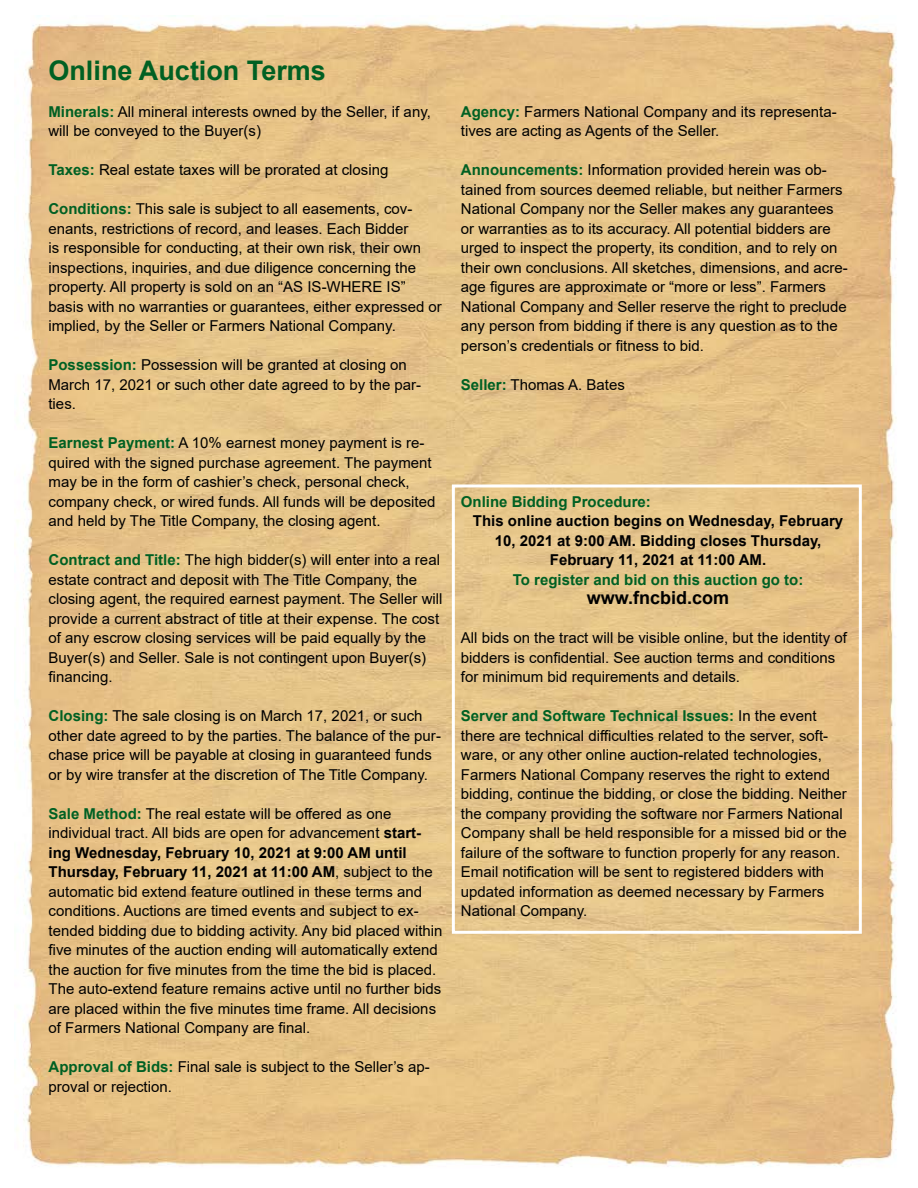
<style>
.page{position:relative;width:918px;height:1188px;background:#fff}
.page>*{position:absolute;margin:0;border:0;box-sizing:border-box;transform-origin:0 0}
.t1{font:700 27px "Arial";color:#006023}
.t2{font:700 18px "Arial";color:#000}
.t3{font:15px/19.5px "Arial";color:#000}
.t4{font:700 15px/19.5px "Arial";color:#000;text-align:center}
.t5{font:700 15px "Arial";color:#006023}
.s1{font-weight:700;color:#006023}
.s2{font-weight:700}
</style>
<div class="page">
<img style="left:14px;top:15px;width:882px;height:1152px">
<div style="left:453px;top:486px;width:407px;height:446px;background:#e6c489"></div>
<div style="left:452px;top:484px;width:410px;height:450px;border:3px solid #fff"></div>
<h1 class="t1" style="left:48px;top:51px;width:279px">Online Auction Terms</h1>
<p class="t3" style="left:48px;top:102px;width:384px"><span class="s1">Minerals:</span> All mineral interests owned by the Seller, if any, will be conveyed to the Buyer(s)</p>
<p class="t3" style="left:48px;top:160px;width:341px"><span class="s1">Taxes:</span> Real estate taxes will be prorated at closing</p>
<p class="t3" style="left:48px;top:199px;width:395px"><span class="s1">Conditions:</span> This sale is subject to all easements, cov&shy;enants, restrictions of record, and leases. Each Bidder<br>is responsible for conducting, at their own risk, their own inspections, inquiries, and due diligence concerning the property. All property is sold on an “AS IS-WHERE IS” basis with no warranties or guarantees, either expressed or implied, by the Seller or Farmers National Company.</p>
<p class="t3" style="left:48px;top:355px;width:374px"><span class="s1">Possession:</span> Possession will be granted at closing on<br>March 17, 2021 or such other date agreed to by the par&shy;ties.</p>
<p class="t3" style="left:48px;top:433px;width:388px"><span class="s1">Earnest Payment:</span> A 10% earnest money payment is re&shy;quired with the signed purchase agreement. The payment may be in the form of cashier’s check, personal check, company check, or wired funds. All funds will be deposited and held by The Title Company, the closing agent.</p>
<p class="t3" style="left:49px;top:550px;width:396px"><span class="s1">Contract and Title:</span> The high bidder(s) will enter into a real estate contract and deposit with The Title Company, the closing agent, the required earnest payment. The Seller will provide a current abstract of title at their expense. The cost of any escrow closing services will be paid equally by the Buyer(s) and Seller. Sale is not contingent upon Buyer(s) financing.</p>
<p class="t3" style="left:49px;top:706px;width:394px"><span class="s1">Closing:</span> The sale closing is on March 17, 2021, or such other date agreed to by the parties. The balance of the pur&shy;chase price will be payable at closing in guaranteed funds or by wire transfer at the discretion of The Title Company.</p>
<p class="t3" style="left:49px;top:804px;width:396px"><span class="s1">Sale Method:</span> The real estate will be offered as one individual tract. All bids are open for advancement <span class="s2">start&shy;ing Wednesday, February 10, 2021 at 9:00 AM until Thursday, February 11, 2021 at 11:00 AM</span>, subject to the automatic bid extend feature outlined in these terms and conditions. Auctions are timed events and subject to ex&shy;tended bidding due to bidding activity. Any bid placed within five minutes of the auction ending will automatically extend the auction for five minutes from the time the bid is placed.<br>The auto-extend feature remains active until no further bids are placed within the five minutes time frame. All decisions of Farmers National Company are final.</p>
<p class="t3" style="left:49px;top:1057px;width:383px"><span class="s1">Approval of Bids:</span> Final sale is subject to the Seller’s ap&shy;proval or rejection.</p>
<p class="t3" style="left:461px;top:102px;width:377px"><span class="s1">Agency:</span> Farmers National Company and its representa&shy;tives are acting as Agents of the Seller.</p>
<p class="t3" style="left:461px;top:160px;width:388px"><span class="s1">Announcements:</span> Information provided herein was ob&shy;tained from sources deemed reliable, but neither Farmers National Company nor the Seller makes any guarantees or warranties as to its accuracy. All potential bidders are urged to inspect the property, its condition, and to rely on their own conclusions. All sketches, dimensions, and acre&shy;age figures are approximate or “more or less”. Farmers National Company and Seller reserve the right to preclude any person from bidding if there is any question as to the person’s credentials or fitness to bid.</p>
<p class="t3" style="left:461px;top:375px;width:165px"><span class="s1">Seller:</span> Thomas A. Bates</p>
<p class="t5" style="left:461px;top:491px;width:192px">Online Bidding Procedure:</p>
<p class="t4" style="left:473px;top:511px;width:372px">This online auction begins on Wednesday, February<br>10, 2021 at 9:00 AM. Bidding closes Thursday,<br>February 11, 2021 at 11:00 AM.</p>
<p class="t5" style="left:513px;top:569px;width:292px">To register and bid on this auction go to:</p>
<p class="t2" style="left:587px;top:585px;width:144px">www.fncbid.com</p>
<p class="t3" style="left:461px;top:628px;width:388px">All bids on the tract will be visible online, but the identity of bidders is confidential. See auction terms and conditions for minimum bid requirements and details.</p>
<p class="t3" style="left:461px;top:706px;width:388px"><span class="s1">Server and Software Technical Issues:</span> In the event there are technical difficulties related to the server, soft&shy;ware, or any other online auction-related technologies, Farmers National Company reserves the right to extend bidding, continue the bidding, or close the bidding. Neither the company providing the software nor Farmers National Company shall be held responsible for a missed bid or the failure of the software to function properly for any reason.<br>Email notification will be sent to registered bidders with updated information as deemed necessary by Farmers National Company.</p>
</div>
